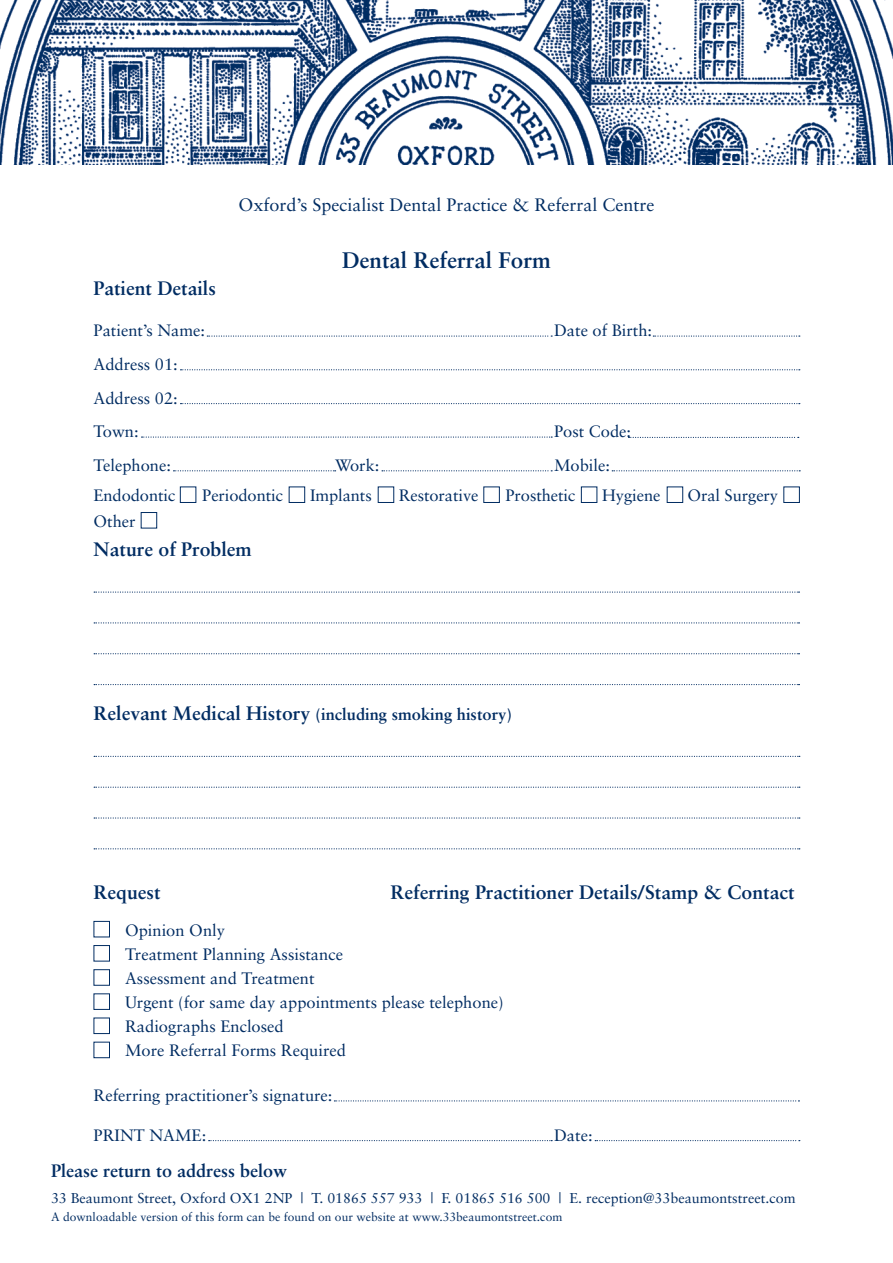
<style>
.page{position:relative;width:893px;height:1263px;background:#fff}
.page>*{position:absolute;margin:0;border:0;box-sizing:border-box;transform-origin:0 0}
.t1{font:700 22.5px "Sabon";color:#002c62}
.t2{font:700 19.5px "Sabon";color:#002c62}
.t3{font:18px "Sabon";color:#002c62}
.t4{font:700 18px "Sabon";color:#002c62}
.t5{font:16.5px/24px "Sabon";color:#002c62}
.t6{font:700 16.5px "Sabon";color:#002c62}
.t7{font:14.25px "Sabon";color:#002c62}
.t8{font:12px "Sabon";letter-spacing:.005em;color:#002c62}
.s1{font-size:19.5px}
</style>
<div class="page">
<img style="left:0;top:0;width:893px;height:165px">
<svg style="left:207px;top:335px;width:345px;height:2px"></svg>
<svg style="left:180px;top:369px;width:620px;height:1px"></svg>
<svg style="left:180px;top:403px;width:620px;height:1px"></svg>
<svg style="left:142px;top:436px;width:410px;height:2px"></svg>
<svg style="left:382px;top:470px;width:170px;height:1px"></svg>
<svg style="left:173px;top:470px;width:163px;height:1px"></svg>
<svg style="left:612px;top:470px;width:188px;height:1px"></svg>
<svg style="left:628px;top:437px;width:171px;height:1px"></svg>
<svg style="left:653px;top:335px;width:147px;height:2px"></svg>
<svg style="left:94px;top:591px;width:705px;height:2px"></svg>
<svg style="left:94px;top:622px;width:705px;height:1px"></svg>
<svg style="left:94px;top:653px;width:705px;height:1px"></svg>
<svg style="left:94px;top:684px;width:705px;height:1px"></svg>
<svg style="left:94px;top:756px;width:706px;height:1px"></svg>
<svg style="left:94px;top:787px;width:706px;height:1px"></svg>
<svg style="left:94px;top:817px;width:706px;height:1px"></svg>
<svg style="left:94px;top:848px;width:706px;height:1px"></svg>
<svg style="left:334px;top:1100px;width:465px;height:1px"></svg>
<svg style="left:209px;top:1140px;width:343px;height:1px"></svg>
<svg style="left:595px;top:1140px;width:205px;height:1px"></svg>
<div style="left:94px;top:921px;width:16px;height:16px;border:1px solid #002c62"></div>
<div style="left:94px;top:945px;width:16px;height:16px;border:1px solid #002c62"></div>
<div style="left:94px;top:969px;width:16px;height:17px;border:1px solid #002c62"></div>
<div style="left:94px;top:1017px;width:16px;height:17px;border:1px solid #002c62"></div>
<div style="left:94px;top:993px;width:16px;height:17px;border:1px solid #002c62"></div>
<div style="left:94px;top:1042px;width:16px;height:16px;border:1px solid #002c62"></div>
<div style="left:180px;top:486px;width:16px;height:17px;border:1px solid #002c62"></div>
<div style="left:141px;top:512px;width:16px;height:16px;border:1px solid #002c62"></div>
<div style="left:289px;top:486px;width:16px;height:17px;border:1px solid #002c62"></div>
<div style="left:378px;top:486px;width:16px;height:17px;border:1px solid #002c62"></div>
<div style="left:483px;top:486px;width:17px;height:17px;border:1px solid #002c62"></div>
<div style="left:581px;top:486px;width:16px;height:17px;border:1px solid #002c62"></div>
<div style="left:667px;top:486px;width:16px;height:17px;border:1px solid #002c62"></div>
<div style="left:783px;top:486px;width:17px;height:17px;border:1px solid #002c62"></div>
<p class="t3" style="left:239px;top:194px;width:417px">Oxford’s Specialist Dental Practice &amp; Referral Centre</p>
<p class="t1" style="left:342px;top:246px;width:210px">Dental Referral Form</p>
<p class="t2" style="left:94px;top:276px;width:124px">Patient Details</p>
<p class="t5" style="left:94px;top:318px;width:113px">Patient’s Name:</p>
<p class="t5" style="left:554px;top:318px;width:100px">Date of Birth:</p>
<p class="t5" style="left:94px;top:352px;width:86px">Address 01:</p>
<p class="t5" style="left:94px;top:386px;width:86px">Address 02:</p>
<p class="t5" style="left:94px;top:419px;width:47px">Town:</p>
<p class="t5" style="left:554px;top:419px;width:79px">Post Code:</p>
<p class="t5" style="left:94px;top:453px;width:79px">Telephone:</p>
<p class="t5" style="left:335px;top:453px;width:46px">Work:</p>
<p class="t5" style="left:554px;top:453px;width:57px">Mobile:</p>
<p class="t5" style="left:94px;top:483px;width:83px">Endodontic</p>
<p class="t5" style="left:202px;top:483px;width:82px">Periodontic</p>
<p class="t5" style="left:310px;top:483px;width:63px">Implants</p>
<p class="t5" style="left:399px;top:483px;width:81px">Restorative</p>
<p class="t5" style="left:505px;top:483px;width:71px">Prosthetic</p>
<p class="t5" style="left:602px;top:483px;width:60px">Hygiene</p>
<p class="t5" style="left:687px;top:483px;width:92px">Oral Surgery</p>
<p class="t5" style="left:94px;top:509px;width:44px">Other</p>
<p class="t2" style="left:94px;top:537px;width:160px">Nature of Problem</p>
<p class="t6" style="left:94px;top:704px;width:420px"><span class="s1">Relevant Medical History</span> (including smoking history)</p>
<p class="t2" style="left:94px;top:880px;width:69px">Request</p>
<p class="t2" style="left:391px;top:880px;width:406px">Referring Practitioner Details/Stamp &amp; Contact</p>
<p class="t5" style="left:125px;top:918px;width:101px">Opinion Only</p>
<p class="t5" style="left:125px;top:942px;width:219px">Treatment Planning Assistance</p>
<p class="t5" style="left:125px;top:966px;width:191px">Assessment and Treatment</p>
<p class="t5" style="left:125px;top:990px;width:380px">Urgent (for same day appointments please telephone)<br>Radiographs Enclosed<br>More Referral Forms Required</p>
<p class="t5" style="left:94px;top:1083px;width:240px">Referring practitioner’s signature:</p>
<p class="t5" style="left:94px;top:1123px;width:114px">PRINT NAME:</p>
<p class="t5" style="left:554px;top:1123px;width:40px">Date:</p>
<p class="t4" style="left:51px;top:1160px;width:238px">Please return to address below</p>
<p class="t7" style="left:51px;top:1189px;width:746px">33 Beaumont Street, Oxford OX1 2NP | T. 01865 557 933 | F. 01865 516 500 | E. reception@33beaumontstreet.com</p>
<p class="t8" style="left:51px;top:1209px;width:513px">A downloadable version of this form can be found on our website at www.33beaumontstreet.com</p>
</div>
